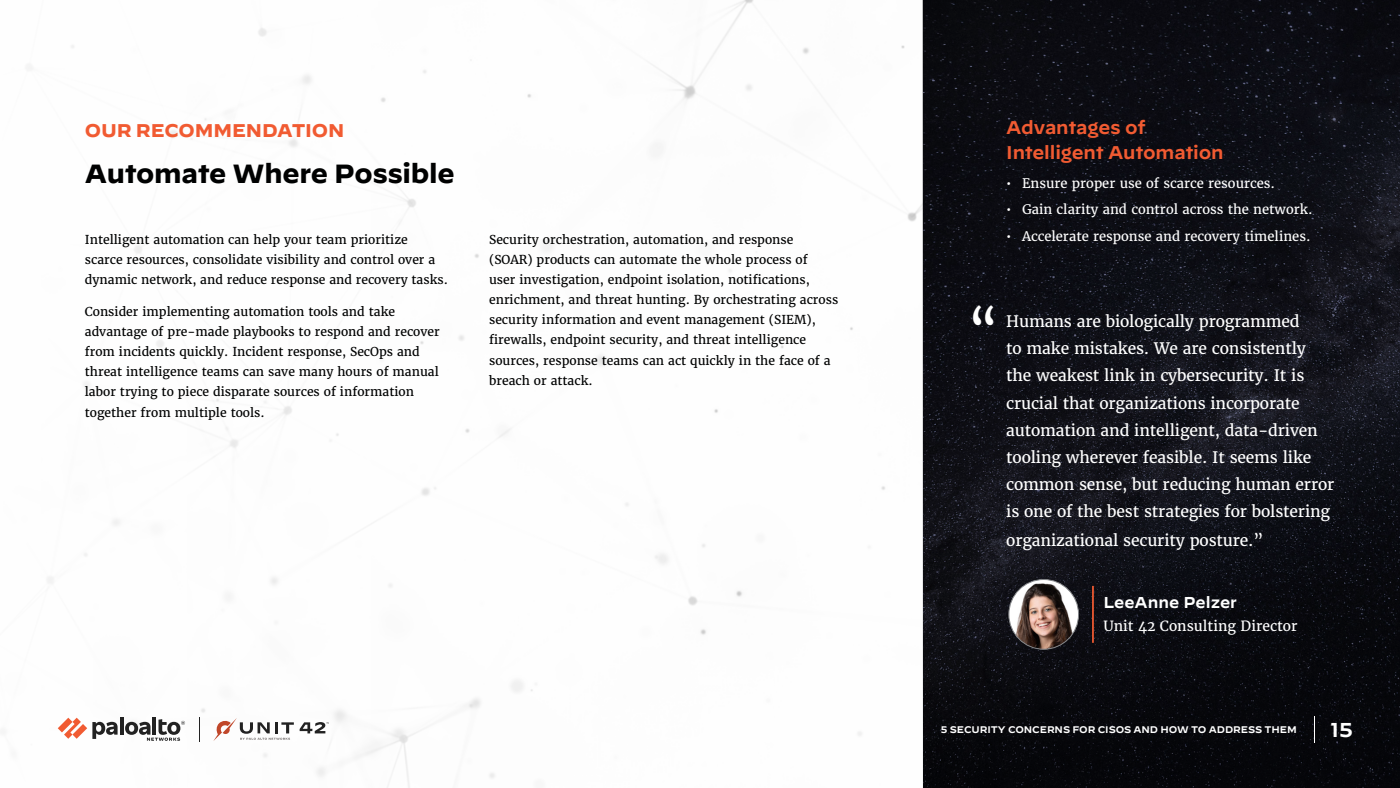
<style>
.page{position:relative;width:1400px;height:788px;background:#fff}
.page>*{position:absolute;margin:0;border:0;box-sizing:border-box;transform-origin:0 0}
.t1{font:700 44.62px "Merriweather";color:#fff}
.t2{font:700 26.25px "Decimal";letter-spacing:-.01em;color:#000101}
.t3{font:600 20.04px "Decimal";color:#fff}
.t4{font:600 18.38px/25.4px "Decimal";letter-spacing:-.01em;color:#f15b32}
.t5{font:700 18.38px "Decimal";letter-spacing:-.01em;color:#f15b32}
.t6{font:15.75px/27.1px "Merriweather";letter-spacing:-.01em;color:#fff}
.t7{font:600 15.75px "Decimal";color:#fff}
.t8{font:14px "Merriweather";color:#fff}
.t9{font:13.12px "Merriweather";color:#fff}
.t10{font:12.25px/20.1px "Merriweather";color:#000101}
.t11{font:600 9.62px "Decimal";letter-spacing:-.01em;color:#fff}
</style>
<div class="page">
<svg style="left:923px;top:0;width:477px;height:788px;background:#0e0e15"></svg>
<hr style="left:1092px;top:586px;width:2px;height:56px;background:#f15b32">
<img style="left:1009px;top:579px;width:70px;height:70px;border-radius:35px">
<div style="left:1008px;top:579px;width:71px;height:70px;border:1px solid #808285;border-radius:50%"></div>
<hr style="left:120px;top:717px;width:3px;height:17px;background:#222">
<svg style="left:58px;top:717px;width:60px;height:21px"></svg>
<hr style="left:153px;top:717px;width:3px;height:17px;background:#222">
<svg style="left:125px;top:719px;width:60px;height:21px"></svg>
<svg style="left:199px;top:717px;width:1px;height:24px"></svg>
<svg style="left:300px;top:722px;width:29px;height:11px"></svg>
<svg style="left:213px;top:718px;width:81px;height:23px"></svg>
<svg style="left:1314px;top:716px;width:1px;height:26px"></svg>
<h3 class="t5" style="left:85px;top:119px;width:261px">OUR RECOMMENDATION</h3>
<h2 class="t2" style="left:85px;top:158px;width:371px">Automate Where Possible</h2>
<p class="t10" style="left:85px;top:229px;width:365px">Intelligent automation can help your team prioritize scarce resources, consolidate visibility and control over a dynamic network, and reduce response and recovery tasks.</p>
<p class="t10" style="left:85px;top:301px;width:356px">Consider implementing automation tools and take advantage of pre-made playbooks to respond and recover from incidents quickly. Incident response, SecOps and threat intelligence teams can save many hours of manual labor trying to piece disparate sources of information together from multiple tools.</p>
<p class="t10" style="left:489px;top:229px;width:351px">Security orchestration, automation, and response (SOAR) products can automate the whole process of<br>user investigation, endpoint isolation, notifications, enrichment, and threat hunting. By orchestrating across security information and event management (SIEM), firewalls, endpoint security, and threat intelligence sources, response teams can act quickly in the face of a breach or attack.</p>
<h3 class="t4" style="left:1006px;top:112px;width:219px">Advantages of<br>Intelligent Automation</h3>
<p class="t9" style="left:1006px;top:175px;width:270px">• Ensure proper use of scarce resources.</p>
<p class="t9" style="left:1006px;top:201px;width:308px">• Gain clarity and control across the network.</p>
<p class="t9" style="left:1006px;top:228px;width:306px">• Accelerate response and recovery timelines.</p>
<h1 class="t1" style="left:969px;top:298px;width:31px">“</h1>
<p class="t6" style="left:1006px;top:308px;width:330px">Humans are biologically programmed<br>to make mistakes. We are consistently the weakest link in cybersecurity. It is crucial that organizations incorporate automation and intelligent, data-driven tooling wherever feasible. It seems like common sense, but reducing human error is one of the best strategies for bolstering</p>
<p class="t6" style="left:1006px;top:527px;width:259px">organizational security posture.”</p>
<p class="t7" style="left:1103px;top:587px;width:135px">LeeAnne Pelzer</p>
<p class="t8" style="left:1103px;top:617px;width:196px">Unit 42 Consulting Director</p>
<p class="t11" style="left:941px;top:720px;width:357px">5 SECURITY CONCERNS FOR CISOS AND HOW TO ADDRESS THEM</p>
<h3 class="t3" style="left:1330px;top:711px;width:25px">15</h3>
</div>
